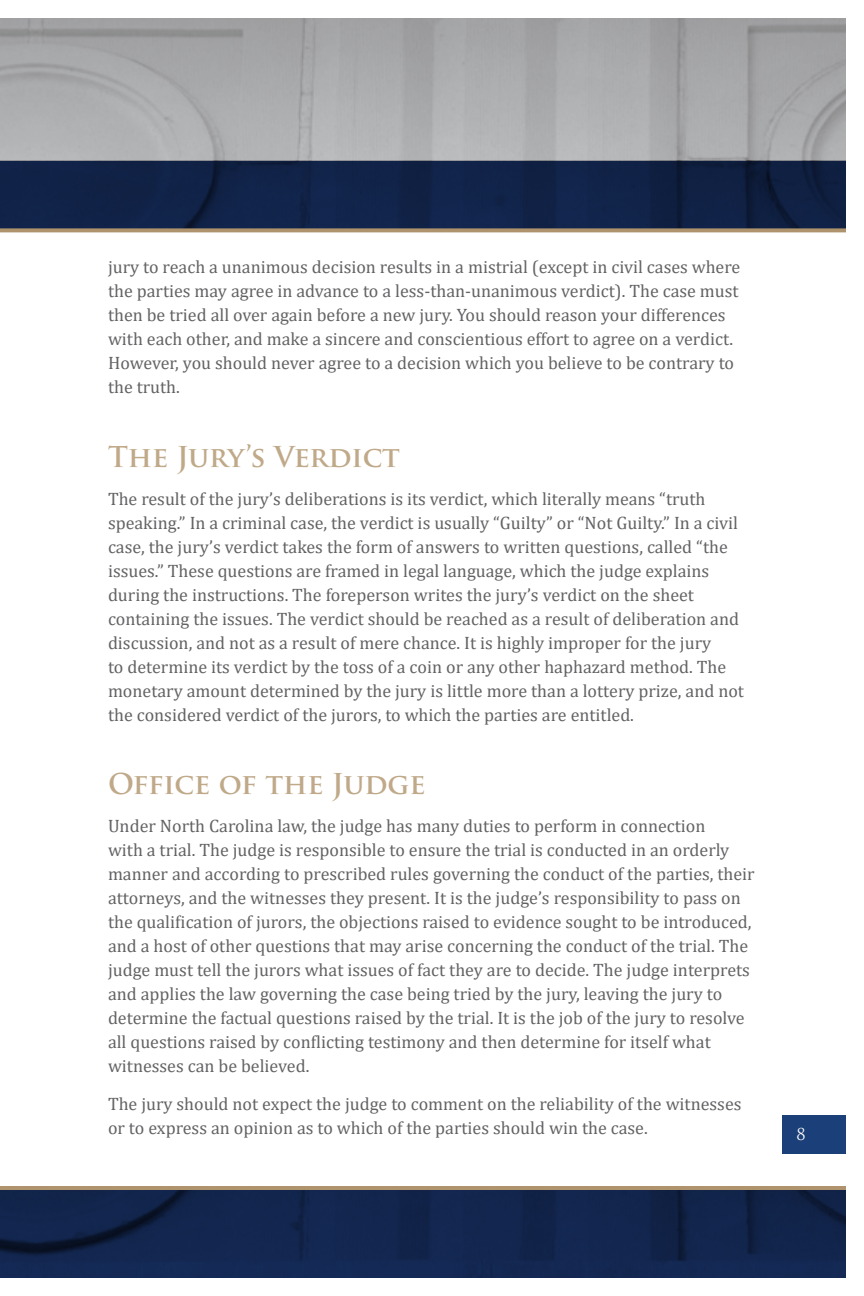
<style>
.page{position:relative;width:864px;height:1296px;background:#fff}
.page>*{position:absolute;margin:0;border:0;box-sizing:border-box;transform-origin:0 0}
.t1{font:700 28px "Trajan Pro";letter-spacing:-.01em;color:#c0a989}
.t2{font:18px/24px "Cambria";color:#636366}
.t3{font:16px "Trajan Pro";color:#fff}
</style>
<div class="page">
<div style="left:782px;top:1116px;width:64px;height:38px;background:#1b3f78"></div>
<img style="left:0;top:18px;width:846px;height:143px">
<div style="left:0;top:1188px;width:846px;height:90px;background:#12264f"></div>
<hr style="left:0;top:1186px;width:846px;height:4px;background:#ae936c">
<div style="left:0;top:161px;width:846px;height:69px;background:#102247"></div>
<svg style="left:0;top:228px;width:846px;height:4px;background:#9e8768"></svg>
<p class="t2" style="left:108px;top:255px;width:634px">jury to reach a unanimous decision results in a mistrial (except in civil cases where the parties may agree in advance to a less-than-unanimous verdict). The case must then be tried all over again before a new jury. You should reason your differences with each other, and make a sincere and conscientious effort to agree on a verdict.<br>However, you should never agree to a decision which you believe to be contrary to the truth.</p>
<p class="t1" style="left:108px;top:440px;width:294px">The Jury’s Verdict</p>
<p class="t2" style="left:108px;top:487px;width:638px">The result of the jury’s deliberations is its verdict, which literally means “truth speaking.” In a criminal case, the verdict is usually “Guilty” or “Not Guilty.” In a civil case, the jury’s verdict takes the form of answers to written questions, called “the issues.” These questions are framed in legal language, which the judge explains during the instructions. The foreperson writes the jury’s verdict on the sheet containing the issues. The verdict should be reached as a result of deliberation and discussion, and not as a result of mere chance. It is highly improper for the jury<br>to determine its verdict by the toss of a coin or any other haphazard method. The monetary amount determined by the jury is little more than a lottery prize, and not the considered verdict of the jurors, to which the parties are entitled.</p>
<p class="t1" style="left:108px;top:766px;width:319px">Office of the Judge</p>
<p class="t2" style="left:108px;top:813px;width:648px">Under North Carolina law, the judge has many duties to perform in connection<br>with a trial. The judge is responsible to ensure the trial is conducted in an orderly manner and according to prescribed rules governing the conduct of the parties, their attorneys, and the witnesses they present. It is the judge’s responsibility to pass on the qualification of jurors, the objections raised to evidence sought to be introduced, and a host of other questions that may arise concerning the conduct of the trial. The judge must tell the jurors what issues of fact they are to decide. The judge interprets and applies the law governing the case being tried by the jury, leaving the jury to determine the factual questions raised by the trial. It is the job of the jury to resolve all questions raised by conflicting testimony and then determine for itself what witnesses can be believed.</p>
<p class="t2" style="left:108px;top:1091px;width:635px">The jury should not expect the judge to comment on the reliability of the witnesses or to express an opinion as to which of the parties should win the case.</p>
<p class="t3" style="left:796px;top:1124px;width:11px">8</p>
</div>
